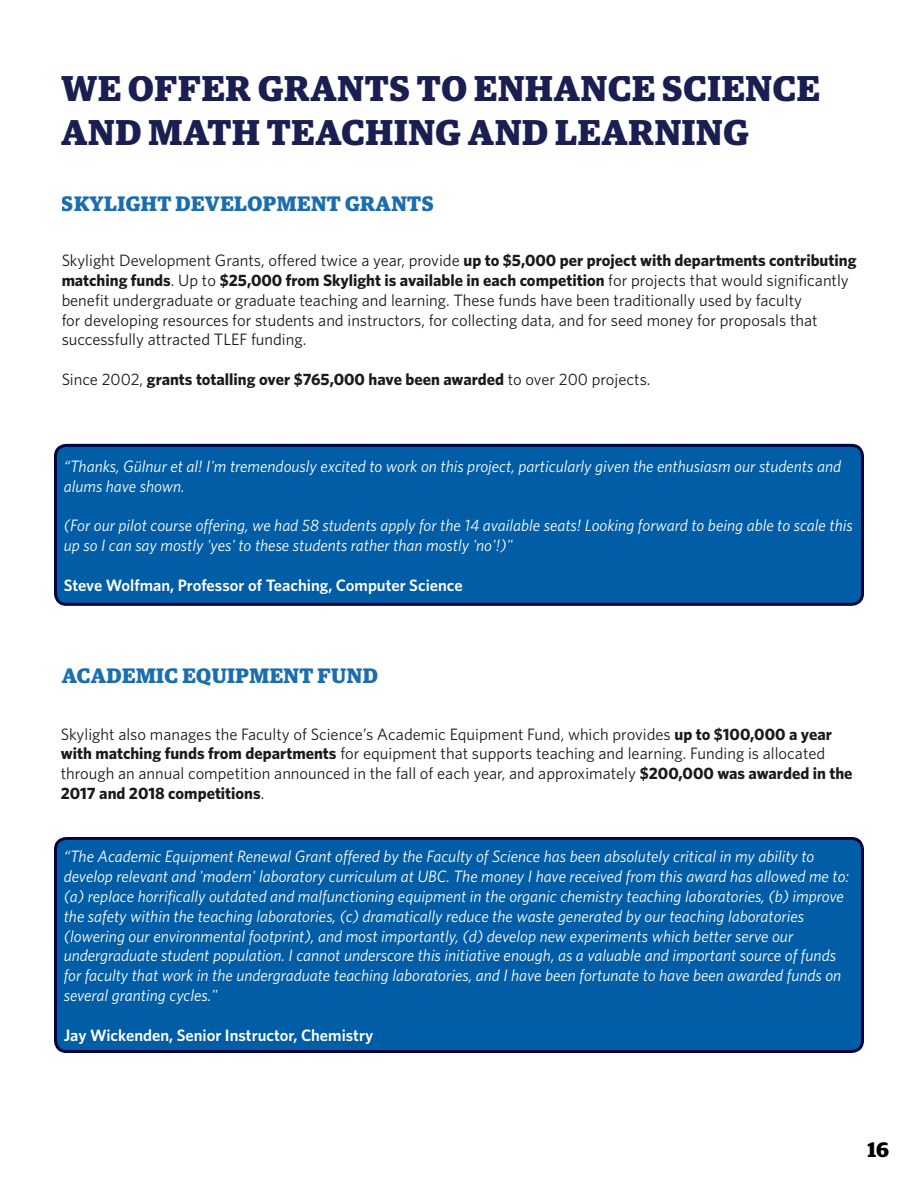
<style>
.page{position:relative;width:918px;height:1188px;background:#fff}
.page>*{position:absolute;margin:0;border:0;box-sizing:border-box;transform-origin:0 0}
.t1{font:700 36px/43.2px "Guardian Egyp";letter-spacing:.02em;color:#00053e}
.t2{font:700 21px "Guardian Egyp";letter-spacing:.02em;color:#005da6}
.t3{font:700 21px "Guardian Egyp";color:#000}
.t4{font:italic 16.5px/19.8px "Whitney";color:#fff}
.t5{font:16.5px/19.8px "Whitney";color:#000}
.t6{font:600 16.5px "Whitney";color:#fff}
.t7{font:700 16.5px "Whitney";color:#000}
.s1{font-weight:700}
.s2{font-weight:400}
</style>
<div class="page">
<div style="left:56px;top:445px;width:806px;height:159px;background:#005da6;border-radius:11px"></div>
<div style="left:54px;top:444px;width:810px;height:162px;border:3px solid #00053e;border-radius:11px"></div>
<div style="left:56px;top:838px;width:806px;height:214px;background:#005da6;border-radius:11px"></div>
<div style="left:54px;top:837px;width:810px;height:216px;border:3px solid #00053e;border-radius:11px"></div>
<h1 class="t1" style="left:61px;top:64px;width:760px">WE OFFER GRANTS TO ENHANCE SCIENCE<br>AND MATH TEACHING AND LEARNING</h1>
<p class="t2" style="left:62px;top:187px;width:373px">SKYLIGHT DEVELOPMENT GRANTS</p>
<p class="t5" style="left:62px;top:250px;width:796px">Skylight Development Grants, offered twice a year, provide <span class="s1">up to $5,000 per project with departments contributing matching funds</span>. Up to <span class="s1">$25,000 from Skylight is available in each competition</span> for projects that would significantly benefit undergraduate or graduate teaching and learning. These funds have been traditionally used by faculty<br>for developing resources for students and instructors, for collecting data, and for seed money for proposals that successfully attracted TLEF funding.</p>
<p class="t7" style="left:62px;top:368px;width:591px"><span class="s2">Since 2002,</span> grants totalling over $765,000 have been awarded <span class="s2">to over 200 projects.</span></p>
<p class="t4" style="left:64px;top:456px;width:779px">“Thanks, Gülnur et al! I'm tremendously excited to work on this project, particularly given the enthusiasm our students and alums have shown.</p>
<p class="t4" style="left:64px;top:515px;width:791px">(For our pilot course offering, we had 58 students apply for the 14 available seats! Looking forward to being able to scale this up so I can say mostly 'yes' to these students rather than mostly 'no'!)"</p>
<p class="t6" style="left:64px;top:574px;width:400px">Steve Wolfman, Professor of Teaching, Computer Science</p>
<p class="t2" style="left:62px;top:660px;width:318px">ACADEMIC EQUIPMENT FUND</p>
<p class="t5" style="left:61px;top:724px;width:793px">Skylight also manages the Faculty of Science’s Academic Equipment Fund, which provides <span class="s1">up to $100,000 a year with matching funds from departments</span> for equipment that supports teaching and learning. Funding is allocated through an annual competition announced in the fall of each year, and approximately <span class="s1">$200,000 was awarded in the 2017 and 2018 competitions</span>.</p>
<p class="t4" style="left:64px;top:846px;width:787px">“The Academic Equipment Renewal Grant offered by the Faculty of Science has been absolutely critical in my ability to develop relevant and 'modern' laboratory curriculum at UBC. The money I have received from this award has allowed me to: (a) replace horrifically outdated and malfunctioning equipment in the organic chemistry teaching laboratories, (b) improve the safety within the teaching laboratories, (c) dramatically reduce the waste generated by our teaching laboratories (lowering our environmental footprint), and most importantly, (d) develop new experiments which better serve our undergraduate student population. I cannot underscore this initiative enough, as a valuable and important source of funds for faculty that work in the undergraduate teaching laboratories, and I have been fortunate to have been awarded funds on several granting cycles."</p>
<p class="t6" style="left:64px;top:1024px;width:311px">Jay Wickenden, Senior Instructor, Chemistry</p>
<p class="t3" style="left:867px;top:1133px;width:23px">16</p>
</div>
